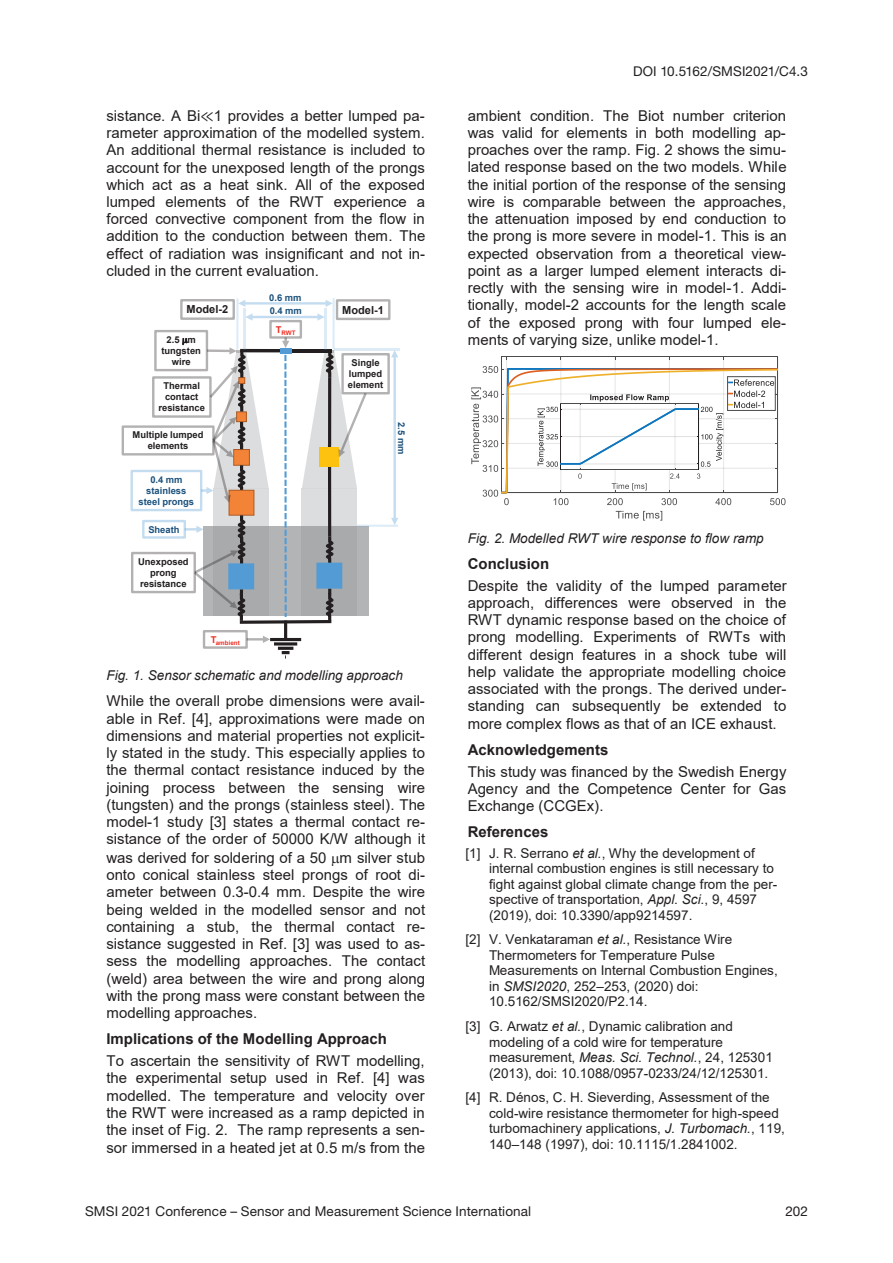
<style>
.page{position:relative;width:893px;height:1263px;background:#fff}
.page>*{position:absolute;margin:0;border:0;box-sizing:border-box;transform-origin:0 0}
.t1{font:15px/17.2px "Arial";color:#231f20;text-align:justify}
.t2{font:700 15px "Arial";color:#231f20}
.t3{font:13.5px/15.6px "Arial";letter-spacing:.005em;color:#231f20}
.t4{font:13.5px "Helvetica Neue LT Std";letter-spacing:.01em;color:#231f20}
.t5{font:italic 13.5px "Arial";letter-spacing:.005em;color:#231f20}
.t6{font:700 11.1px "Arial";color:#231f20}
.t7{font:700 9.45px/11.2px "Arial";color:#231f20;text-align:center}
.t8{font:700 9.45px/11.2px "Arial";color:#1c527d;text-align:center}
.t9{font:700 9.3px "Arial";color:#1c527d}
.t10{font:700 6.3px "Arial";color:#ee2e22}
.s1{font-family:"Cambria Math"}
.s2{font-style:italic}
</style>
<div class="page">
<svg style="left:238px;top:300px;width:94px;height:7px"></svg>
<hr style="left:332px;top:298px;width:3px;height:51px;background:#e8f2f9">
<hr style="left:236px;top:299px;width:2px;height:51px;background:#e4eff8">
<hr style="left:324px;top:308px;width:2px;height:42px;background:#ddebf6">
<hr style="left:244px;top:308px;width:2px;height:41px;background:#ddebf6">
<hr style="left:334px;top:349px;width:66px;height:2px;background:#ddebf6">
<hr style="left:357px;top:525px;width:41px;height:2px;background:#ddebf6">
<svg style="left:391px;top:350px;width:7px;height:175px"></svg>
<hr style="left:270px;top:638px;width:31px;height:3px;background:#231f20">
<hr style="left:284px;top:620px;width:3px;height:19px;background:#231f20">
<hr style="left:274px;top:642px;width:23px;height:3px;background:#231f20">
<hr style="left:278px;top:647px;width:15px;height:3px;background:#231f20">
<svg style="left:282px;top:651px;width:8px;height:8px"></svg>
<svg style="left:247px;top:636px;width:23px;height:7px"></svg>
<hr style="left:506px;top:357px;width:1px;height:136px;background:#4b4c4d;opacity:.15">
<hr style="left:561px;top:357px;width:1px;height:136px;background:#f5f5f5">
<hr style="left:615px;top:357px;width:1px;height:136px;background:#4b4c4d;opacity:.15">
<hr style="left:669px;top:357px;width:1px;height:136px;background:#4b4c4d;opacity:.15">
<hr style="left:723px;top:357px;width:1px;height:136px;background:#4b4c4d;opacity:.15">
<svg style="left:616px;top:511px;width:46px;height:10px"></svg>
<hr style="left:501px;top:357px;width:1px;height:136px;background:#4b4c4d">
<hr style="left:778px;top:357px;width:1px;height:136px;background:#4b4c4d">
<svg style="left:471px;top:366px;width:314px;height:139px"></svg>
<svg style="left:182px;top:313px;width:185px;height:311px"></svg>
<p class="t1" style="left:106px;top:107px;width:320px">sistance. A Bi<span class="s1">≪</span>1 provides a better lumped pa&shy;rameter approximation of the modelled system.<br>An additional thermal resistance is included to account for the unexposed length of the prongs which act as a heat sink. All of the exposed lumped elements of the RWT experience a forced convective component from the flow in addition to the conduction between them. The effect of radiation was insignificant and not in&shy;cluded in the current evaluation.</p>
<p class="t6" style="left:187px;top:302px;width:43px">Model-2</p>
<p class="t6" style="left:342px;top:302px;width:43px">Model-1</p>
<p class="t8" style="left:269px;top:292px;width:34px">0.6 mm</p>
<p class="t8" style="left:270px;top:305px;width:34px">0.4 mm</p>
<p class="t7" style="left:161px;top:334px;width:41px">2.5 m tungsten wire</p>
<p class="t7" style="left:159px;top:380px;width:48px">Thermal contact resistance</p>
<p class="t7" style="left:132px;top:429px;width:73px">Multiple lumped elements</p>
<p class="t8" style="left:139px;top:474px;width:57px">0.4 mm stainless steel prongs</p>
<p class="t8" style="left:148px;top:524px;width:33px">Sheath</p>
<p class="t7" style="left:138px;top:556px;width:52px">Unexposed prong resistance</p>
<p class="t10" style="left:211px;top:638px;width:30px"><sup>T</sup>ambient</p>
<p class="t10" style="left:276px;top:328px;width:21px"><sup>T</sup>RWT</p>
<p class="t7" style="left:348px;top:357px;width:37px">Single lumped element</p>
<p class="t9" style="left:408px;top:422px;width:34px;rotate:90deg">2.5 mm</p>
<p class="t5" style="left:106px;top:667px;width:298px">Fig. 1. Sensor schematic and modelling approach</p>
<p class="t1" style="left:106px;top:692px;width:320px">While the overall probe dimensions were avail&shy;able in Ref. [4], approximations were made on dimensions and material properties not explicit&shy;ly stated in the study. This especially applies to the thermal contact resistance induced by the joining process between the sensing wire (tungsten) and the prongs (stainless steel). The model-1 study [3] states a thermal contact re&shy;sistance of the order of 50000 K/W although it was derived for soldering of a 50 m silver stub onto conical stainless steel prongs of root di&shy;ameter between 0.3-0.4 mm. Despite the wire being welded in the modelled sensor and not containing a stub, the thermal contact re&shy;sistance suggested in Ref. [3] was used to as&shy;sess the modelling approaches. The contact (weld) area between the wire and prong along with the prong mass were constant between the modelling approaches.</p>
<p class="t2" style="left:106px;top:1028px;width:282px">Implications of the Modelling Approach</p>
<p class="t1" style="left:106px;top:1052px;width:320px">To ascertain the sensitivity of RWT modelling, the experimental setup used in Ref. [4] was modelled. The temperature and velocity over the RWT were increased as a ramp depicted in the inset of Fig. 2. The ramp represents a sen&shy;sor immersed in a heated jet at 0.5 m/s from the</p>
<p class="t4" style="left:633px;top:63px;width:176px">DOI 10.5162/SMSI2021/C4.3</p>
<p class="t1" style="left:468px;top:107px;width:320px">ambient condition. The Biot number criterion was valid for elements in both modelling ap&shy;proaches over the ramp. Fig. 2 shows the simu&shy;lated response based on the two models. While the initial portion of the response of the sensing wire is comparable between the approaches, the attenuation imposed by end conduction to the prong is more severe in model-1. This is an expected observation from a theoretical view&shy;point as a larger lumped element interacts di&shy;rectly with the sensing wire in model-1. Addi&shy;tionally, model-2 accounts for the length scale of the exposed prong with four lumped ele&shy;ments of varying size, unlike model-1.</p>
<p class="t5" style="left:468px;top:529px;width:297px">Fig. 2. Modelled RWT wire response to flow ramp</p>
<p class="t2" style="left:468px;top:553px;width:83px">Conclusion</p>
<p class="t1" style="left:468px;top:576px;width:320px">Despite the validity of the lumped parameter approach, differences were observed in the RWT dynamic response based on the choice of prong modelling. Experiments of RWTs with different design features in a shock tube will help validate the appropriate modelling choice associated with the prongs. The derived under&shy;standing can subsequently be extended to more complex flows as that of an ICE exhaust.</p>
<p class="t2" style="left:468px;top:739px;width:142px">Acknowledgements</p>
<p class="t1" style="left:468px;top:763px;width:320px">This study was financed by the Swedish Energy Agency and the Competence Center for Gas Exchange (CCGEx).</p>
<p class="t2" style="left:468px;top:821px;width:82px">References</p>
<p class="t3" style="left:489px;top:845px;width:290px;text-indent:-24px">[1] J. R. Serrano <span class="s2">et al.</span>, Why the development of internal combustion engines is still necessary to fight against global climate change from the per&shy;spective of transportation, <span class="s2">Appl. Sci.</span>, 9, 4597 (2019), doi: 10.3390/app9214597.</p>
<p class="t3" style="left:489px;top:931px;width:290px;text-indent:-24px">[2] V. Venkataraman <span class="s2">et al.</span>, Resistance Wire Thermometers for Temperature Pulse Measurements on Internal Combustion Engines, in <span class="s2">SMSI2020</span>, 252–253, (2020) doi:<br>10.5162/SMSI2020/P2.14.</p>
<p class="t3" style="left:489px;top:1018px;width:285px;text-indent:-24px">[3] G. Arwatz <span class="s2">et al.</span>, Dynamic calibration and modeling of a cold wire for temperature measurement, <span class="s2">Meas. Sci. Technol.</span>, 24, 125301 (2013), doi: 10.1088/0957-0233/24/12/125301.</p>
<p class="t3" style="left:489px;top:1089px;width:297px;text-indent:-24px">[4] R. Dénos, C. H. Sieverding, Assessment of the cold-wire resistance thermometer for high-speed turbomachinery applications, <span class="s2">J. Turbomach.</span>, 119, 140–148 (1997), doi: 10.1115/1.2841002.</p>
<p class="t4" style="left:85px;top:1203px;width:448px">SMSI 2021 Conference – Sensor and Measurement Science International</p>
<p class="t4" style="left:785px;top:1203px;width:24px">202</p>
</div>
